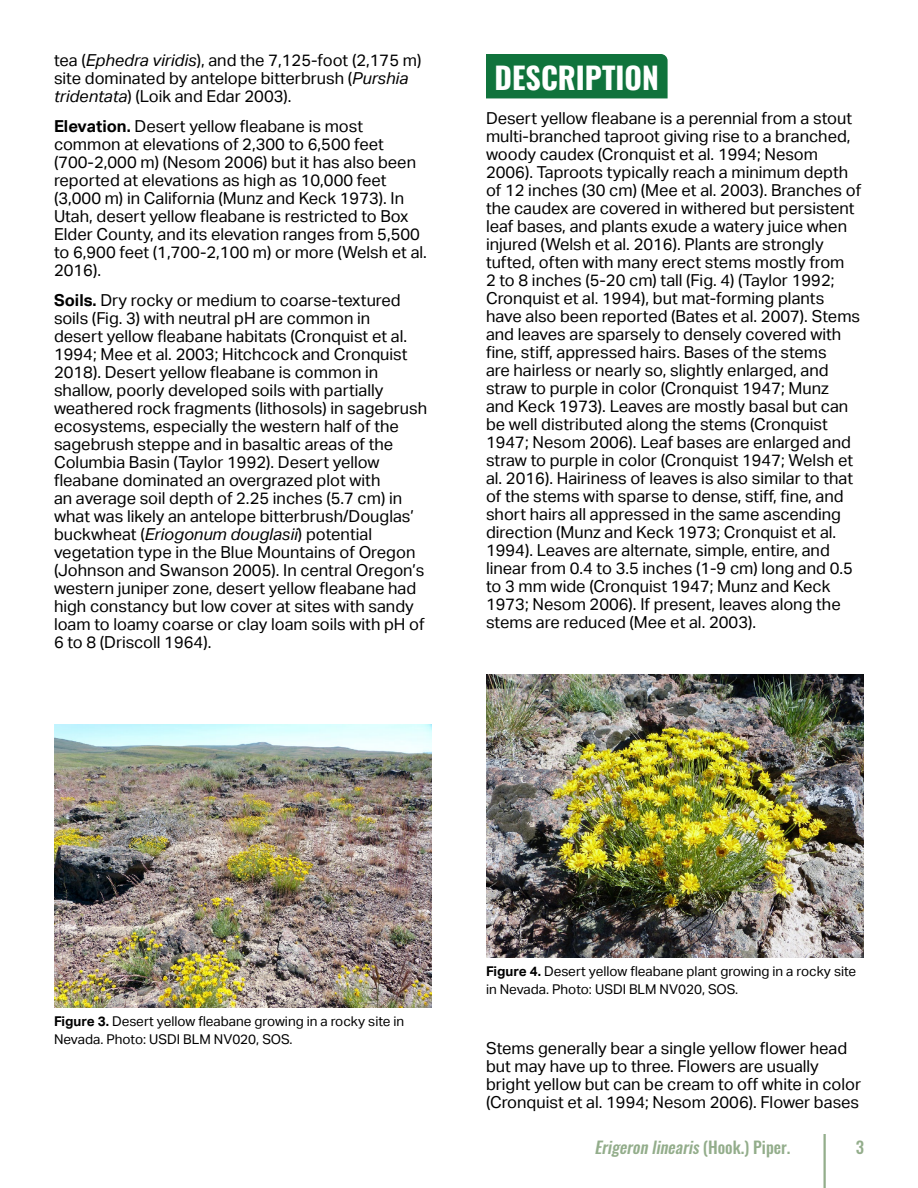
<style>
.page{position:relative;width:918px;height:1188px;background:#fff}
.page>*{position:absolute;margin:0;border:0;box-sizing:border-box;transform-origin:0 0}
.GREEN{font:700 30px "Oswald";color:#fff}
.t1{font:16.5px/18px "Aktiv Grotesk";color:#000}
.t2{font:italic 500 16.5px "Oswald";color:#93ad8b}
.t3{font:500 16.5px "Oswald";color:#93ad8b}
.t4{font:13.5px/18px "Aktiv Grotesk";color:#000}
.s1{font-style:italic}
.s2{font-weight:700}
.s3{font-style:normal}
</style>
<div class="page">
<hr style="left:824px;top:1134px;width:2px;height:54px;background:#93ad8b">
<img style="left:54px;top:725px;width:378px;height:283px">
<div style="left:486px;top:54px;width:182px;height:44px;background:#10733c"></div>
<img style="left:486px;top:675px;width:378px;height:283px">
<p class="t1" style="left:54px;top:51px;width:369px">tea (<span class="s1">Ephedra viridis</span>), and the 7,125-foot (2,175 m) site dominated by antelope bitterbrush (<span class="s1">Purshia tridentata</span>) (Loik and Edar 2003).</p>
<p class="t1" style="left:54px;top:117px;width:374px"><span class="s2">Elevation.</span> Desert yellow fleabane is most common at elevations of 2,300 to 6,500 feet (700-2,000 m) (Nesom 2006) but it has also been reported at elevations as high as 10,000 feet (3,000 m) in California (Munz and Keck 1973). In Utah, desert yellow fleabane is restricted to Box Elder County, and its elevation ranges from 5,500 to 6,900 feet (1,700-2,100 m) or more (Welsh et al.<br>2016).</p>
<p class="t1" style="left:54px;top:291px;width:375px"><span class="s2">Soils.</span> Dry rocky or medium to coarse-textured soils (Fig. 3) with neutral pH are common in<br>desert yellow fleabane habitats (Cronquist et al.<br>1994; Mee et al. 2003; Hitchcock and Cronquist 2018). Desert yellow fleabane is common in shallow, poorly developed soils with partially weathered rock fragments (lithosols) in sagebrush ecosystems, especially the western half of the sagebrush steppe and in basaltic areas of the Columbia Basin (Taylor 1992). Desert yellow fleabane dominated an overgrazed plot with<br>an average soil depth of 2.25 inches (5.7 cm) in what was likely an antelope bitterbrush/Douglas’ buckwheat (<span class="s1">Eriogonum douglasii</span>) potential vegetation type in the Blue Mountains of Oregon (Johnson and Swanson 2005). In central Oregon’s western juniper zone, desert yellow fleabane had high constancy but low cover at sites with sandy loam to loamy coarse or clay loam soils with pH of 6 to 8 (Driscoll 1964).</p>
<h1 class="GREEN" style="left:495px;top:62px;width:166px">DESCRIPTION</h1>
<p class="t1" style="left:486px;top:109px;width:377px">Desert yellow fleabane is a perennial from a stout multi-branched taproot giving rise to a branched, woody caudex (Cronquist et al. 1994; Nesom 2006). Taproots typically reach a minimum depth of 12 inches (30 cm) (Mee et al. 2003). Branches of the caudex are covered in withered but persistent leaf bases, and plants exude a watery juice when injured (Welsh et al. 2016). Plants are strongly tufted, often with many erect stems mostly from<br>2 to 8 inches (5-20 cm) tall (Fig. 4) (Taylor 1992; Cronquist et al. 1994), but mat-forming plants have also been reported (Bates et al. 2007). Stems and leaves are sparsely to densely covered with fine, stiff, appressed hairs. Bases of the stems<br>are hairless or nearly so, slightly enlarged, and straw to purple in color (Cronquist 1947; Munz<br>and Keck 1973). Leaves are mostly basal but can be well distributed along the stems (Cronquist 1947; Nesom 2006). Leaf bases are enlarged and straw to purple in color (Cronquist 1947; Welsh et al. 2016). Hairiness of leaves is also similar to that of the stems with sparse to dense, stiff, fine, and short hairs all appressed in the same ascending direction (Munz and Keck 1973; Cronquist et al.<br>1994). Leaves are alternate, simple, entire, and linear from 0.4 to 3.5 inches (1-9 cm) long and 0.5 to 3 mm wide (Cronquist 1947; Munz and Keck 1973; Nesom 2006). If present, leaves along the stems are reduced (Mee et al. 2003).</p>
<p class="t4" style="left:54px;top:1012px;width:352px"><span class="s2">Figure 3.</span> Desert yellow fleabane growing in a rocky site in<br>Nevada. Photo: USDI BLM NV020, SOS.</p>
<p class="t4" style="left:486px;top:962px;width:372px"><span class="s2">Figure 4.</span> Desert yellow fleabane plant growing in a rocky site in Nevada. Photo: USDI BLM NV020, SOS.</p>
<p class="t1" style="left:486px;top:1039px;width:377px">Stems generally bear a single yellow flower head but may have up to three. Flowers are usually bright yellow but can be cream to off white in color (Cronquist et al. 1994; Nesom 2006). Flower bases</p>
<p class="t2" style="left:595px;top:1138px;width:198px">Erigeronlinearis<span class="s3">( H o o k . ) P i p e r .</span></p>
<p class="t3" style="left:856px;top:1138px;width:10px">3</p>
</div>
